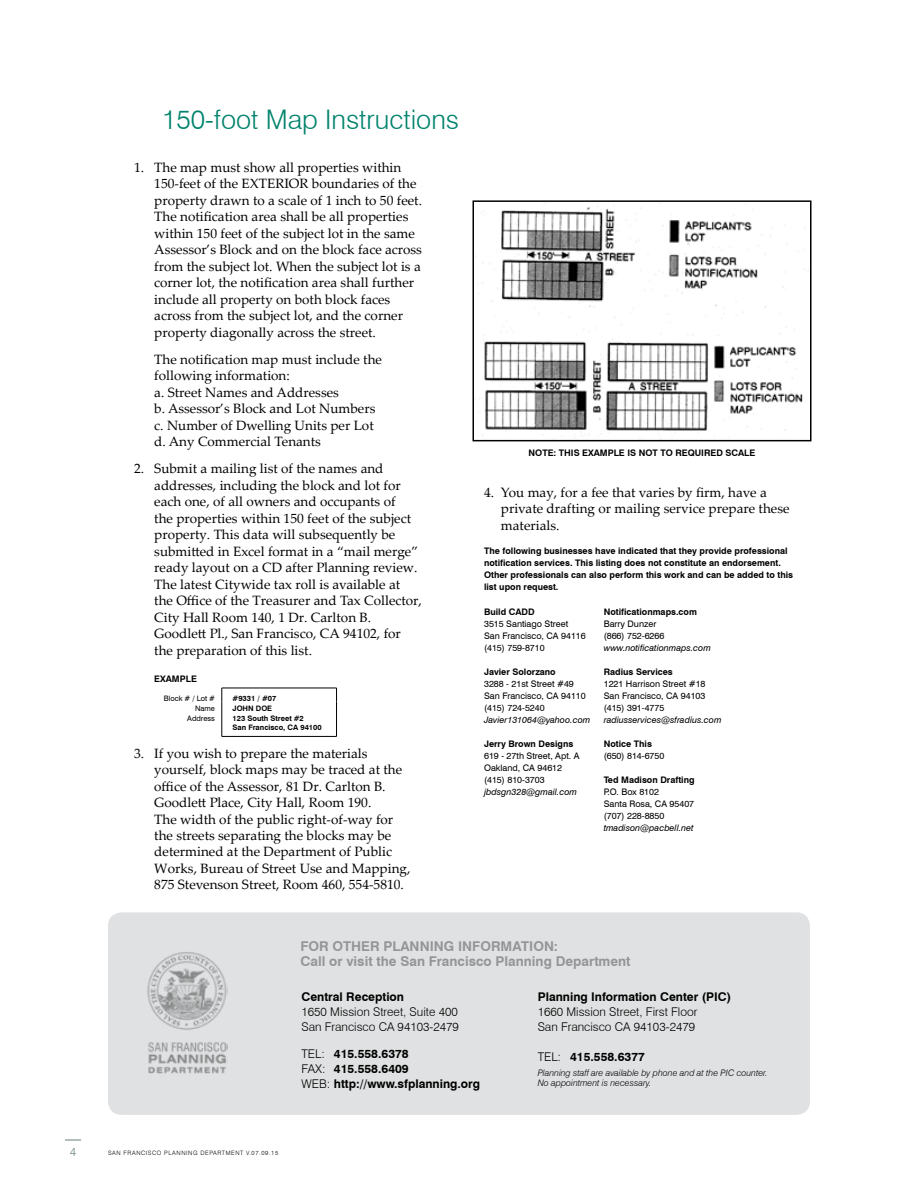
<style>
.page{position:relative;width:918px;height:1188px;background:#fff}
.page>*{position:absolute;margin:0;border:0;box-sizing:border-box;transform-origin:0 0}
.t1{font:300 27px "Swiss 721 BT";color:#00836c}
.t2{font:13.5px/16.5px "Palatino Linotype";color:#000}
.t3{font:700 13.5px/15px "Swiss 721 BT";color:#939598}
.t4{font:700 12px/15px "Swiss 721 BT";color:#000}
.t5{font:300 12px/15px "Swiss 721 BT";color:#000}
.t6{font:300 12px "Swiss 721 BT";color:#6e8778}
.t7{font:700 9px/12px "Swiss 721 BT";color:#000}
.t8{font:9px/12px "Swiss 721 BT";color:#000}
.t9{font:italic 9px "Swiss 721 BT";color:#000}
.t10{font:italic 300 9px/10.5px "Swiss 721 BT";color:#000}
.t11{font:700 7.5px/9px "Swiss 721 BT";color:#000}
.t12{font:7.5px "Swiss 721 BT";color:#000}
.t13{font:300 6px "Swiss 721 BT";letter-spacing:.1em;color:#000}
.s1{font-weight:300}
</style>
<div class="page">
<svg style="left:65px;top:1139px;width:16px;height:2px"></svg>
<hr style="left:222px;top:736px;width:115px;height:1px;background:#000">
<svg style="left:222px;top:688px;width:115px;height:48px"></svg>
<div style="left:108px;top:912px;width:702px;height:203px;background:#e0e1e2;border-radius:14px"></div>
<img style="left:147px;top:952px;width:80px;height:122px">
<img style="left:479px;top:206px;width:330px;height:230px">
<div style="left:472px;top:200px;width:340px;height:241px;border:2px solid #000"></div>
<h1 class="t1" style="left:162px;top:103px;width:299px">150-foot Map Instructions</h1>
<p class="t2" style="left:154px;top:159px;width:269px;text-indent:-20px">1. The map must show all properties within 150-feet of the EXTERIOR boundaries of the property drawn to a scale of 1 inch to 50 feet.<br>The notification area shall be all properties within 150 feet of the subject lot in the same Assessor’s Block and on the block face across from the subject lot. When the subject lot is a corner lot, the notification area shall further include all property on both block faces across from the subject lot, and the corner property diagonally across the street.</p>
<p class="t2" style="left:154px;top:350px;width:229px">The notification map must include the following information:<br>a. Street Names and Addresses<br>b. Assessor’s Block and Lot Numbers c. Number of Dwelling Units per Lot d. Any Commercial Tenants</p>
<p class="t2" style="left:154px;top:460px;width:269px;text-indent:-20px">2. Submit a mailing list of the names and addresses, including the block and lot for each one, of all owners and occupants of<br>the properties within 150 feet of the subject property. This data will subsequently be submitted in Excel format in a “mail merge” ready layout on a CD after Planning review.<br>The latest Citywide tax roll is available at the Office of the Treasurer and Tax Collector, City Hall Room 140, 1 Dr. Carlton B.<br>Goodlett Pl., San Francisco, CA 94102, for the preparation of this list.</p>
<p class="t7" style="left:154px;top:673px;width:44px">EXAMPLE</p>
<p class="t12" style="left:164px;top:694px;width:53px">Block # / Lot #</p>
<p class="t11" style="left:233px;top:694px;width:45px">#9331 / #07</p>
<p class="t12" style="left:195px;top:704px;width:22px">Name</p>
<p class="t11" style="left:233px;top:704px;width:41px">JOHN DOE</p>
<p class="t12" style="left:187px;top:713px;width:29px">Address</p>
<p class="t11" style="left:233px;top:713px;width:91px">123 South Street #2<br>San Francisco, CA 94100</p>
<p class="t2" style="left:154px;top:744px;width:258px;text-indent:-20px">3. If you wish to prepare the materials yourself, block maps may be traced at the office of the Assessor, 81 Dr. Carlton B.<br>Goodlett Place, City Hall, Room 190.<br>The width of the public right-of-way for the streets separating the blocks may be determined at the Department of Public Works, Bureau of Street Use and Mapping, 875 Stevenson Street, Room 460, 554-5810.</p>
<p class="t7" style="left:529px;top:447px;width:228px">NOTE: THIS EXAMPLE IS NOT TO REQUIRED SCALE</p>
<p class="t2" style="left:501px;top:484px;width:290px;text-indent:-17px">4. You may, for a fee that varies by firm, have a private drafting or mailing service prepare these materials.</p>
<p class="t7" style="left:484px;top:545px;width:311px">The following businesses have indicated that they provide professional notification services. This listing does not constitute an endorsement.<br>Other professionals can also perform this work and can be added to this list upon request.</p>
<p class="t7" style="left:484px;top:605px;width:52px">Build CADD</p>
<p class="t8" style="left:484px;top:617px;width:103px">3515 Santiago Street<br>San Francisco, CA 94116 (415) 759-8710</p>
<p class="t7" style="left:484px;top:665px;width:73px">Javier Solorzano</p>
<p class="t8" style="left:484px;top:677px;width:103px">3288 - 21st Street #49<br>San Francisco, CA 94110 (415) 724-5240</p>
<p class="t9" style="left:484px;top:714px;width:108px">Javier131064@yahoo.com</p>
<p class="t7" style="left:484px;top:737px;width:91px">Jerry Brown Designs</p>
<p class="t8" style="left:484px;top:749px;width:97px">619 - 27th Street, Apt. A<br>Oakland, CA 94612 (415) 810-3703</p>
<p class="t9" style="left:484px;top:786px;width:95px">jbdsgn328@gmail.com</p>
<p class="t7" style="left:604px;top:605px;width:95px">Notificationmaps.com</p>
<p class="t8" style="left:604px;top:617px;width:62px">Barry Dunzer (866) 752-6266</p>
<p class="t9" style="left:604px;top:642px;width:109px">www.notificationmaps.com</p>
<p class="t7" style="left:604px;top:665px;width:71px">Radius Services</p>
<p class="t8" style="left:604px;top:677px;width:103px;text-align:justify">1221 Harrison Street #18<br>San Francisco, CA 94103 (415) 391-4775</p>
<p class="t9" style="left:604px;top:714px;width:119px">radiusservices@sfradius.com</p>
<p class="t7" style="left:604px;top:737px;width:50px">Notice This</p>
<p class="t8" style="left:604px;top:749px;width:62px">(650) 814-6750</p>
<p class="t7" style="left:604px;top:773px;width:92px">Ted Madison Drafting</p>
<p class="t8" style="left:604px;top:785px;width:92px">P.O. Box 8102<br>Santa Rosa, CA 95407 (707) 228-8850</p>
<p class="t9" style="left:604px;top:822px;width:91px">tmadison@pacbell.net</p>
<p class="t3" style="left:300px;top:938px;width:332px">FOR OTHER PLANNING INFORMATION:<br>Call or visit the San Francisco Planning Department</p>
<p class="t4" style="left:302px;top:989px;width:104px">Central Reception</p>
<p class="t5" style="left:302px;top:1004px;width:159px">1650 Mission Street, Suite 400<br>San Francisco CA 94103-2479</p>
<p class="t4" style="left:302px;top:1046px;width:180px"><span class="s1">TEL:</span> 415.558.6378<br><span class="s1">FAX:</span> 415.558.6409<br><span class="s1">WEB:</span> http://www.sfplanning.org</p>
<p class="t4" style="left:538px;top:989px;width:195px">Planning Information Center (PIC)</p>
<p class="t5" style="left:538px;top:1004px;width:161px">1660 Mission Street, First Floor<br>San Francisco CA 94103-2479</p>
<p class="t4" style="left:538px;top:1049px;width:109px"><span class="s1">TEL:</span> 415.558.6377</p>
<p class="t10" style="left:538px;top:1067px;width:231px">Planning staff are available by phone and at the PIC counter.<br>No appointment is necessary.</p>
<p class="t6" style="left:70px;top:1145px;width:8px">4</p>
<p class="t13" style="left:108px;top:1149px;width:172px">SAN FRANCISCO PLANNING DEPARTMENT V.07.09.15</p>
</div>
